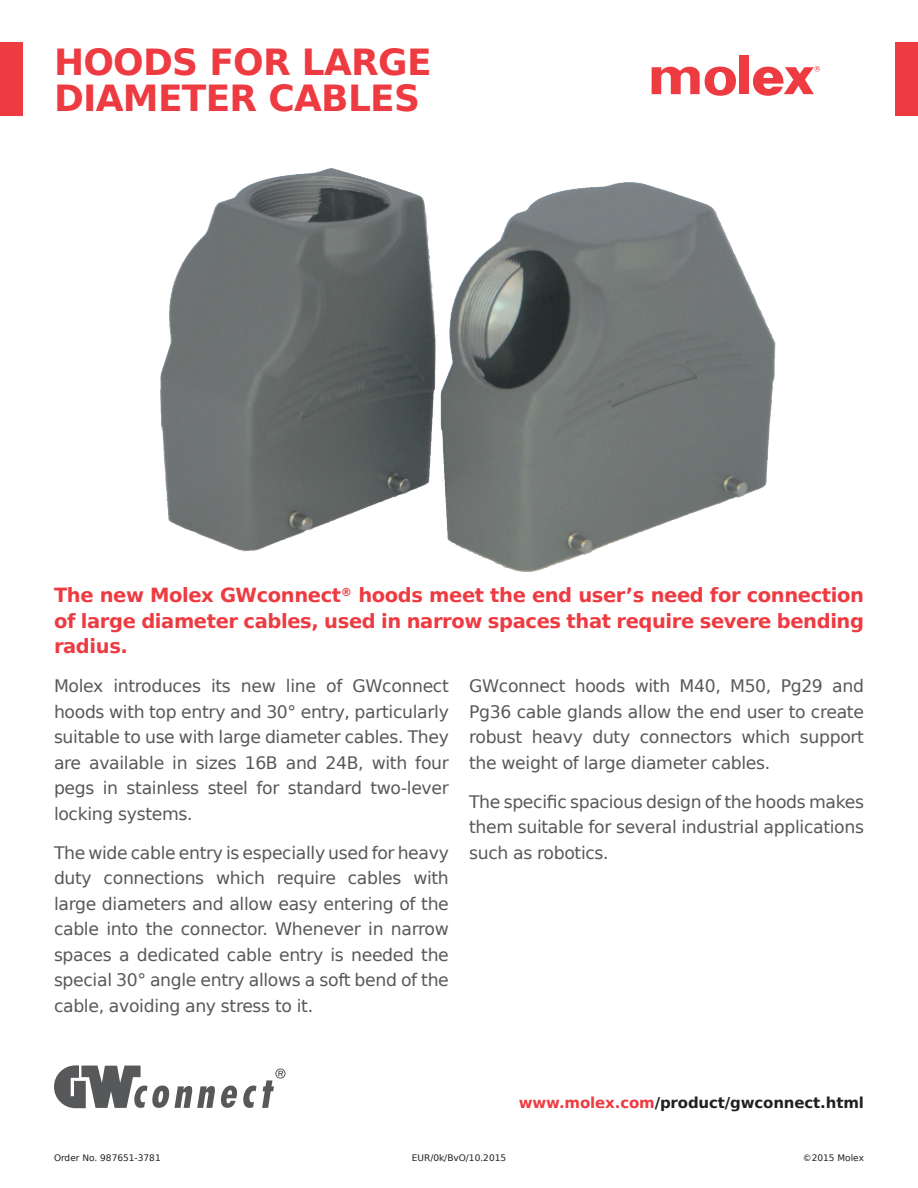
<style>
.page{position:relative;width:918px;height:1188px;background:#fff}
.page>*{position:absolute;margin:0;border:0;box-sizing:border-box;transform-origin:0 0}
.t1{font:700 36px/36px "Bitstream Vera Sans";letter-spacing:-.02em;color:#ee3a41}
.t2{font:700 19.5px/25.5px "Bitstream Vera Sans";letter-spacing:-.02em;color:#ee3a41;text-align:justify}
.t3{font:17.25px/25.5px "Bitstream Vera Sans";letter-spacing:-.02em;color:#57585a;text-align:justify}
.t4{font:700 15px "Bitstream Vera Sans";letter-spacing:-.01em;color:#231f20}
.t5{font:9px "Bitstream Vera Sans";color:#231f20}
.s1{color:#ee3a41}
</style>
<div class="page">
<img style="left:161px;top:169px;width:614px;height:402px">
<div style="left:0;top:42px;width:23px;height:74px;background:#ee3a41"></div>
<div style="left:895px;top:42px;width:23px;height:74px;background:#ee3a41"></div>
<div style="left:739px;top:56px;width:10px;height:38px;background:#ee3a41"></div>
<svg style="left:652px;top:66px;width:84px;height:30px"></svg>
<svg style="left:753px;top:66px;width:67px;height:30px"></svg>
<svg style="left:54px;top:1065px;width:202px;height:43px"></svg>
<svg style="left:262px;top:1069px;width:24px;height:39px"></svg>
<h1 class="t1" style="left:54px;top:44px;width:379px">Hoods for large diam eter cables</h1>
<p class="t2" style="left:54px;top:583px;width:812px">The new Molex GWconnect<sup>®</sup> hoods meet the end user’s need for connection of large diameter cables, used in narrow spaces that require severe bending radius.</p>
<p class="t3" style="left:54px;top:674px;width:396px">Molex introduces its new line of GWconnect hoods with top entry and 30° entry, particularly suitable to use with large diameter cables. They are available in sizes 16B and 24B, with four pegs in stainless steel for standard two-lever locking systems.</p>
<p class="t3" style="left:54px;top:840px;width:396px">The wide cable entry is especially used for heavy duty connections which require cables with large diameters and allow easy entering of the cable into the connector. Whenever in narrow spaces a dedicated cable entry is needed the special 30° angle entry allows a soft bend of the cable, avoiding any stress to it.</p>
<p class="t3" style="left:469px;top:674px;width:396px">GWconnect hoods with M40, M50, Pg29 and Pg36 cable glands allow the end user to create robust heavy duty connectors which support the weight of large diameter cables.</p>
<p class="t3" style="left:469px;top:789px;width:396px">The specific spacious design of the hoods makes them suitable for several industrial applications such as robotics.</p>
<p class="t4" style="left:519px;top:1094px;width:347px"><span class="s1">www.molex.com</span>/product/gwconnect.html</p>
<p class="t5" style="left:54px;top:1152px;width:108px">Order No. 987651-3781</p>
<p class="t5" style="left:412px;top:1152px;width:96px">EUR/0k/BvO/10.2015</p>
<p class="t5" style="left:803px;top:1152px;width:63px">©2015 Molex</p>
</div>
